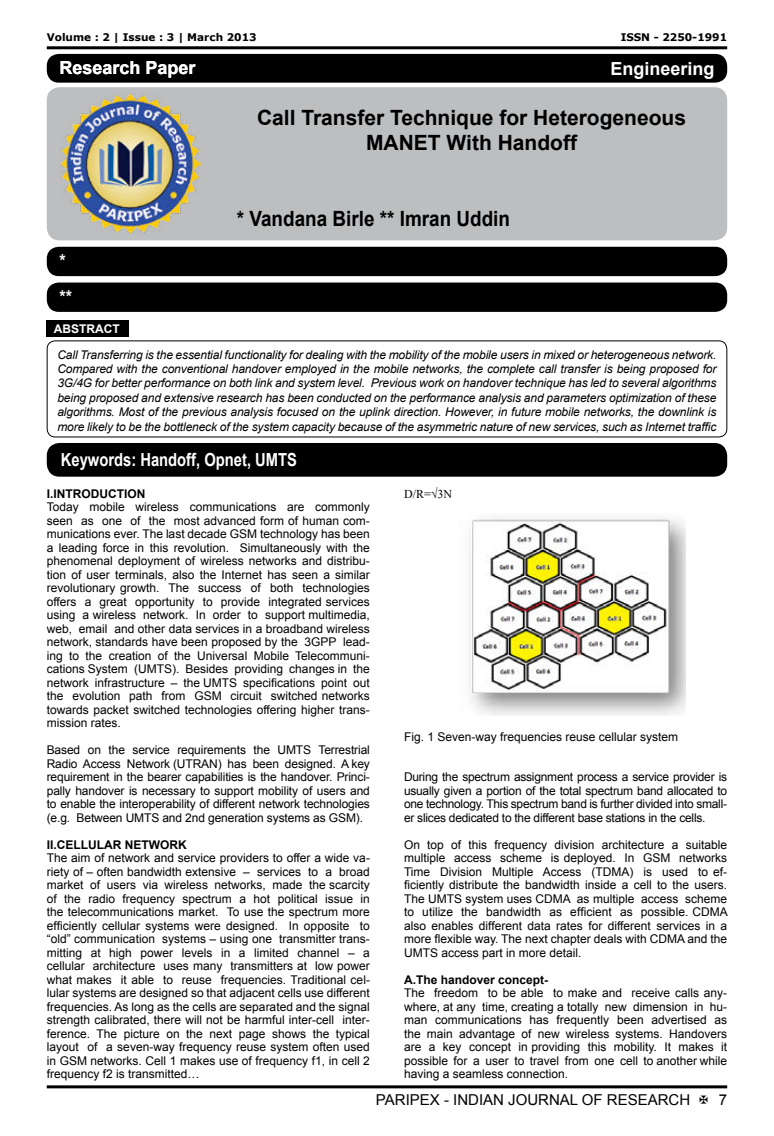
<style>
.page{position:relative;width:774px;height:1136px;background:#fff}
.page>*{position:absolute;margin:0;border:0;box-sizing:border-box;transform-origin:0 0}
.t1{font:700 21px/25.2px "Arial";color:#000;text-align:center}
.t2{font:700 21px "Arial";color:#000;scale:.9 1}
.t3{font:700 18px "Arial";color:#fff;scale:.82 1}
.t4{font:700 18px "Arial";color:#fff}
.t5{font:700 18px/35.7px "Arial";color:#fff;scale:.9 1}
.t6{font:15px "Arial";color:#000}
.t7{font:12px/13.5px "Arial";color:#000;text-align:justify}
.t8{font:italic 12px/14.4px "Arial";letter-spacing:-.01em;color:#000;text-align:justify}
.t9{font:700 12px "Arial";color:#000}
.t10{font:700 12px "Arial";color:#fff}
.t11{font:12px "Times New Roman";color:#000}
.t12{font:700 10.5px "Verdana";color:#000}
</style>
<div class="page">
<hr style="left:47px;top:46px;width:680px;height:3px;background:#000">
<hr style="left:47px;top:1085px;width:680px;height:3px;background:#000">
<div style="left:47px;top:340px;width:680px;height:97px;border:1px solid #000;border-radius:8px"></div>
<div style="left:47px;top:320px;width:82px;height:17px;background:#000"></div>
<div style="left:47px;top:443px;width:680px;height:33px;background:#000;border-radius:13px"></div>
<div style="left:47px;top:87px;width:680px;height:153px;background:#bcbec0;border-radius:13px"></div>
<div style="left:47px;top:54px;width:680px;height:29px;background:#000;border-radius:12px"></div>
<img style="left:61px;top:94px;width:139px;height:140px">
<div style="left:47px;top:247px;width:680px;height:29px;background:#000;border-radius:12px"></div>
<div style="left:47px;top:282px;width:680px;height:30px;background:#000;border-radius:12px"></div>
<img style="left:469px;top:518px;width:216px;height:197px">
<p class="t12" style="left:47px;top:33px;width:211px">Volume : 2 | Issue : 3 | March 2013</p>
<p class="t12" style="left:621px;top:33px;width:108px">ISSN - 2250-1991</p>
<h2 class="t4" style="left:60px;top:61px;width:138px">Research Paper</h2>
<h2 class="t5" style="left:60px;top:245px;width:16px">* **</h2>
<h2 class="t4" style="left:610px;top:62px;width:106px">Engineering</h2>
<h1 class="t1" style="left:257px;top:107px;width:431px">Call Transfer Technique for Heterogeneous<br>MANET With Handoff</h1>
<h1 class="t2" style="left:237px;top:210px;width:305px">* Vandana Birle ** Imran Uddin</h1>
<p class="t10" style="left:54px;top:324px;width:67px">ABSTRACT</p>
<p class="t8" style="left:57px;top:348px;width:660px">Call Transferring is the essential functionality for dealing with the mobility of the mobile users in mixed or heterogeneous network.<br>Compared with the conventional handover employed in the mobile networks, the complete call transfer is being proposed for 3G/4G for better performance on both link and system level. Previous work on handover technique has led to several algorithms being proposed and extensive research has been conducted on the performance analysis and parameters optimization of these algorithms. Most of the previous analysis focused on the uplink direction. However, in future mobile networks, the downlink is more likely to be the bottleneck of the system capacity because of the asymmetric nature of new services, such as Internet traffic</p>
<h2 class="t3" style="left:61px;top:452px;width:290px">Keywords: Handoff, Opnet, UMTS</h2>
<p class="t9" style="left:47px;top:489px;width:100px">I.INTRODUCTION</p>
<p class="t7" style="left:47px;top:501px;width:325px">Today mobile wireless communications are commonly seen as one of the most advanced form of human com&shy;munications ever. The last decade GSM technology has been a leading force in this revolution. Simultaneously with the phenomenal deployment of wireless networks and distribu&shy;tion of user terminals, also the Internet has seen a similar revolutionary growth. The success of both technologies offers a great opportunity to provide integrated services using a wireless network. In order to support multimedia, web, email and other data services in a broadband wireless network, standards have been proposed by the 3GPP lead&shy;ing to the creation of the Universal Mobile Telecommuni&shy;cations System (UMTS). Besides providing changes in the network infrastructure – the UMTS specifications point out the evolution path from GSM circuit switched networks towards packet switched technologies offering higher trans&shy;mission rates.</p>
<p class="t7" style="left:47px;top:744px;width:325px">Based on the service requirements the UMTS Terrestrial Radio Access Network (UTRAN) has been designed. A key requirement in the bearer capabilities is the handover. Princi&shy;pally handover is necessary to support mobility of users and to enable the interoperability of different network technologies (e.g. Between UMTS and 2nd generation systems as GSM).</p>
<p class="t9" style="left:47px;top:840px;width:141px">II.CELLULAR NETWORK</p>
<p class="t7" style="left:47px;top:852px;width:325px">The aim of network and service providers to offer a wide va&shy;riety of – often bandwidth extensive – services to a broad market of users via wireless networks, made the scarcity of the radio frequency spectrum a hot political issue in the telecommunications market. To use the spectrum more efficiently cellular systems were designed. In opposite to “old” communication systems – using one transmitter trans&shy;mitting at high power levels in a limited channel – a cellular architecture uses many transmitters at low power what makes it able to reuse frequencies. Traditional cel&shy;lular systems are designed so that adjacent cells use different frequencies. As long as the cells are separated and the signal strength calibrated, there will not be harmful inter-cell inter&shy;ference. The picture on the next page shows the typical layout of a seven-way frequency reuse system often used in GSM networks. Cell 1 makes use of frequency f1, in cell 2 frequency f2 is transmitted…</p>
<p class="t11" style="left:404px;top:486px;width:50px">D/R=√3N</p>
<p class="t7" style="left:404px;top:730px;width:276px">Fig. 1 Seven-way frequencies reuse cellular system</p>
<p class="t7" style="left:404px;top:771px;width:325px">During the spectrum assignment process a service provider is usually given a portion of the total spectrum band allocated to one technology. This spectrum band is further divided into small&shy;er slices dedicated to the different base stations in the cells.</p>
<p class="t7" style="left:404px;top:838px;width:325px">On top of this frequency division architecture a suitable multiple access scheme is deployed. In GSM networks Time Division Multiple Access (TDMA) is used to ef&shy;ficiently distribute the bandwidth inside a cell to the users.<br>The UMTS system uses CDMA as multiple access scheme to utilize the bandwidth as efficient as possible. CDMA also enables different data rates for different services in a more flexible way. The next chapter deals with CDMA and the UMTS access part in more detail.</p>
<p class="t9" style="left:404px;top:975px;width:146px">A.The handover concept-</p>
<p class="t7" style="left:404px;top:987px;width:325px">The freedom to be able to make and receive calls any&shy;where, at any time, creating a totally new dimension in hu&shy;man communications has frequently been advertised as the main advantage of new wireless systems. Handovers are a key concept in providing this mobility. It makes it possible for a user to travel from one cell to another while having a seamless connection.</p>
<p class="t6" style="left:376px;top:1093px;width:316px">PARIPEX - INDIAN JOURNAL OF RESEARCH</p>
<p class="t6" style="left:719px;top:1093px;width:10px">7</p>
</div>
